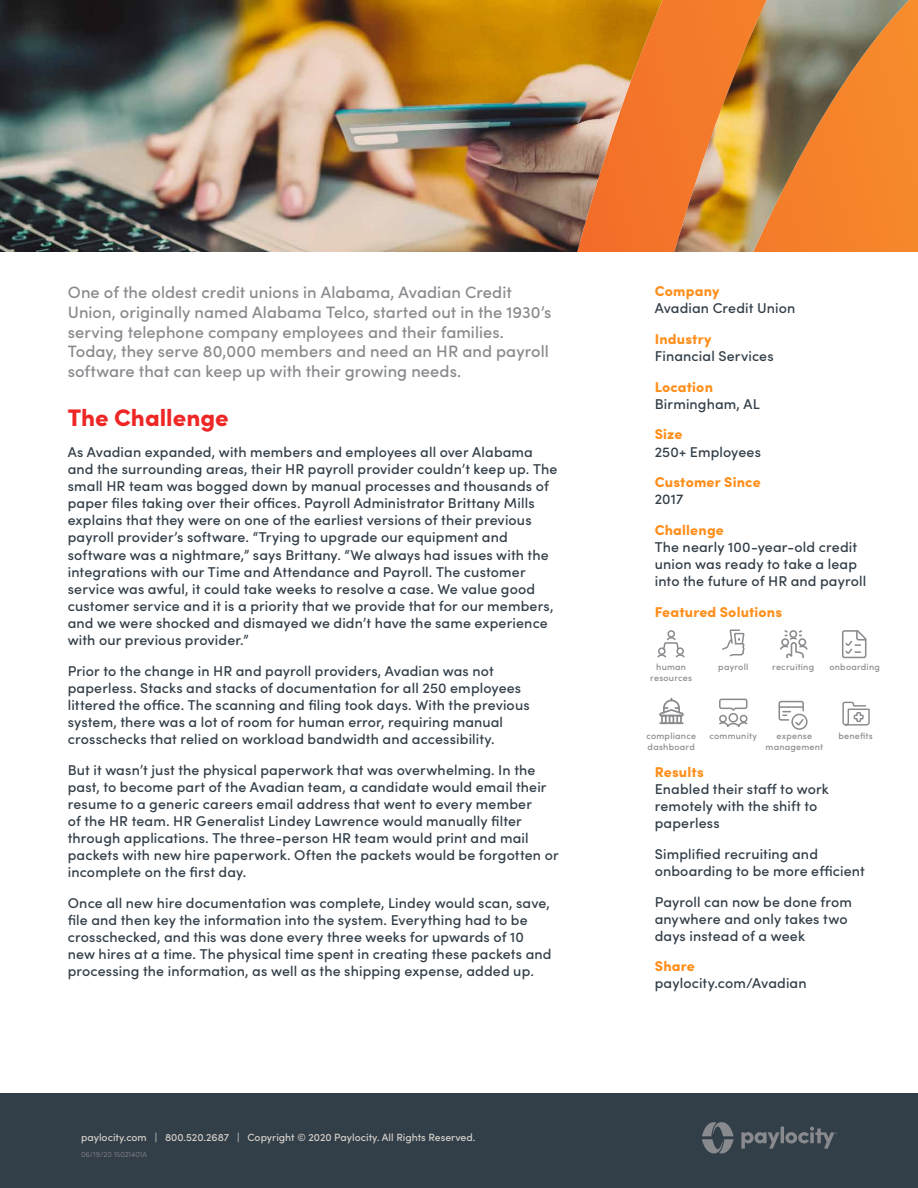
<style>
.page{position:relative;width:918px;height:1188px;background:#fff}
.page>*{position:absolute;margin:0;border:0;box-sizing:border-box;transform-origin:0 0}
.t1{font:900 24px "Sofia Pro";color:#ee2626}
.t2{font:500 16.5px/19.8px "Sofia Pro";letter-spacing:.005em;color:#888a8d}
.t3{font:500 14.25px/17.1px "Sofia Pro";letter-spacing:.01em;color:#323e48}
.t4{font:900 14.25px "Sofia Pro";letter-spacing:.01em;color:#ff8f1c}
.t5{font:500 10.5px "Sofia Pro";color:#d6d1ca}
.t6{font:500 9px/10.5px "Sofia Pro";letter-spacing:.025em;color:#898a8d;text-align:center}
.t7{font:300 7.5px "Sofia Pro";color:#898a8d}
</style>
<div class="page">
<div style="left:0;top:1094px;width:918px;height:94px;background:#323e48"></div>
<svg style="left:702px;top:1122px;width:32px;height:31px"></svg>
<svg style="left:741px;top:1127px;width:96px;height:22px"></svg>
<img style="left:0;top:0;width:909px;height:252px">
<div style="left:667px;top:630px;width:8px;height:8px;border:2px solid #898a8d;border-radius:50%"></div>
<svg style="left:657px;top:636px;width:28px;height:22px"></svg>
<svg style="left:722px;top:629px;width:23px;height:27px"></svg>
<svg style="left:780px;top:630px;width:28px;height:28px"></svg>
<svg style="left:842px;top:630px;width:25px;height:28px"></svg>
<div style="left:661px;top:715px;width:6px;height:9px;border:2px solid #898a8d"></div>
<div style="left:669px;top:715px;width:5px;height:9px;border:2px solid #898a8d"></div>
<div style="left:676px;top:715px;width:6px;height:9px;border:2px solid #898a8d"></div>
<svg style="left:659px;top:699px;width:25px;height:18px"></svg>
<hr style="left:660px;top:722px;width:23px;height:2px;background:#898a8d">
<svg style="left:719px;top:699px;width:29px;height:28px"></svg>
<svg style="left:779px;top:701px;width:29px;height:29px"></svg>
<svg style="left:842px;top:702px;width:28px;height:24px"></svg>
<p class="t2" style="left:68px;top:281px;width:485px">One of the oldest credit unions in Alabama, Avadian Credit Union, originally named Alabama Telco, started out in the 1930’s serving telephone company employees and their families.<br>Today, they serve 80,000 members and need an HR and payroll software that can keep up with their growing needs.</p>
<h1 class="t1" style="left:68px;top:399px;width:163px">The Challenge</h1>
<p class="t3" style="left:68px;top:443px;width:491px">As Avadian expanded, with members and employees all over Alabama and the surrounding areas, their HR payroll provider couldn’t keep up. The small HR team was bogged down by manual processes and thousands of paper files taking over their offices. Payroll Administrator Brittany Mills explains that they were on one of the earliest versions of their previous payroll provider’s software. “Trying to upgrade our equipment and software was a nightmare,” says Brittany. “We always had issues with the integrations with our Time and Attendance and Payroll. The customer service was awful, it could take weeks to resolve a case. We value good customer service and it is a priority that we provide that for our members, and we were shocked and dismayed we didn’t have the same experience with our previous provider.”</p>
<p class="t3" style="left:68px;top:661px;width:463px">Prior to the change in HR and payroll providers, Avadian was not paperless. Stacks and stacks of documentation for all 250 employees littered the office. The scanning and filing took days. With the previous system, there was a lot of room for human error, requiring manual crosschecks that relied on workload bandwidth and accessibility.</p>
<p class="t3" style="left:68px;top:760px;width:492px">But it wasn’t just the physical paperwork that was overwhelming. In the past, to become part of the Avadian team, a candidate would email their resume to a generic careers email address that went to every member<br>of the HR team. HR Generalist Lindey Lawrence would manually filter through applications. The three-person HR team would print and mail packets with new hire paperwork. Often the packets would be forgotten or incomplete on the first day.</p>
<p class="t3" style="left:68px;top:893px;width:485px">Once all new hire documentation was complete, Lindey would scan, save, file and then key the information into the system. Everything had to be crosschecked, and this was done every three weeks for upwards of 10 new hires at a time. The physical time spent in creating these packets and processing the information, as well as the shipping expense, added up.</p>
<p class="t5" style="left:81px;top:1130px;width:396px">paylocity.com | 800.520.2687 | Copyright © 2020 Paylocity. All Rights Reserved.</p>
<p class="t7" style="left:81px;top:1149px;width:67px">06/19/20 15021401A</p>
<p class="t4" style="left:655px;top:280px;width:66px">Company</p>
<p class="t3" style="left:655px;top:299px;width:142px">Avadian Credit Union</p>
<p class="t4" style="left:655px;top:328px;width:58px">Industry</p>
<p class="t3" style="left:655px;top:347px;width:120px">Financial Services</p>
<p class="t4" style="left:655px;top:376px;width:60px">Location</p>
<p class="t3" style="left:655px;top:394px;width:107px">Birmingham, AL</p>
<p class="t4" style="left:655px;top:423px;width:29px">Size</p>
<p class="t3" style="left:655px;top:442px;width:108px">250+ Employees</p>
<p class="t4" style="left:655px;top:471px;width:107px">Customer Since</p>
<p class="t3" style="left:655px;top:490px;width:30px">2017</p>
<p class="t4" style="left:655px;top:519px;width:71px">Challenge</p>
<p class="t3" style="left:655px;top:538px;width:213px">The nearly 100-year-old credit union was ready to take a leap into the future of HR and payroll</p>
<p class="t4" style="left:655px;top:601px;width:129px">Featured Solutions</p>
<p class="t6" style="left:650px;top:661px;width:43px">human resources</p>
<p class="t6" style="left:718px;top:661px;width:32px">payroll</p>
<p class="t6" style="left:772px;top:661px;width:43px">recruiting</p>
<p class="t6" style="left:829px;top:661px;width:52px">onboarding</p>
<p class="t6" style="left:646px;top:730px;width:51px;text-align:left">compliance dashboard</p>
<p class="t6" style="left:709px;top:730px;width:49px">community</p>
<p class="t6" style="left:766px;top:730px;width:59px">expense management</p>
<p class="t6" style="left:838px;top:730px;width:36px">benefits</p>
<p class="t4" style="left:655px;top:761px;width:51px">Results</p>
<p class="t3" style="left:655px;top:780px;width:176px">Enabled their staff to work remotely with the shift to paperless</p>
<p class="t3" style="left:655px;top:844px;width:212px">Simplified recruiting and onboarding to be more efficient</p>
<p class="t3" style="left:655px;top:892px;width:199px">Payroll can now be done from anywhere and only takes two days instead of a week</p>
<p class="t4" style="left:655px;top:955px;width:42px">Share</p>
<p class="t3" style="left:655px;top:974px;width:153px">paylocity.com/Avadian</p>
</div>
